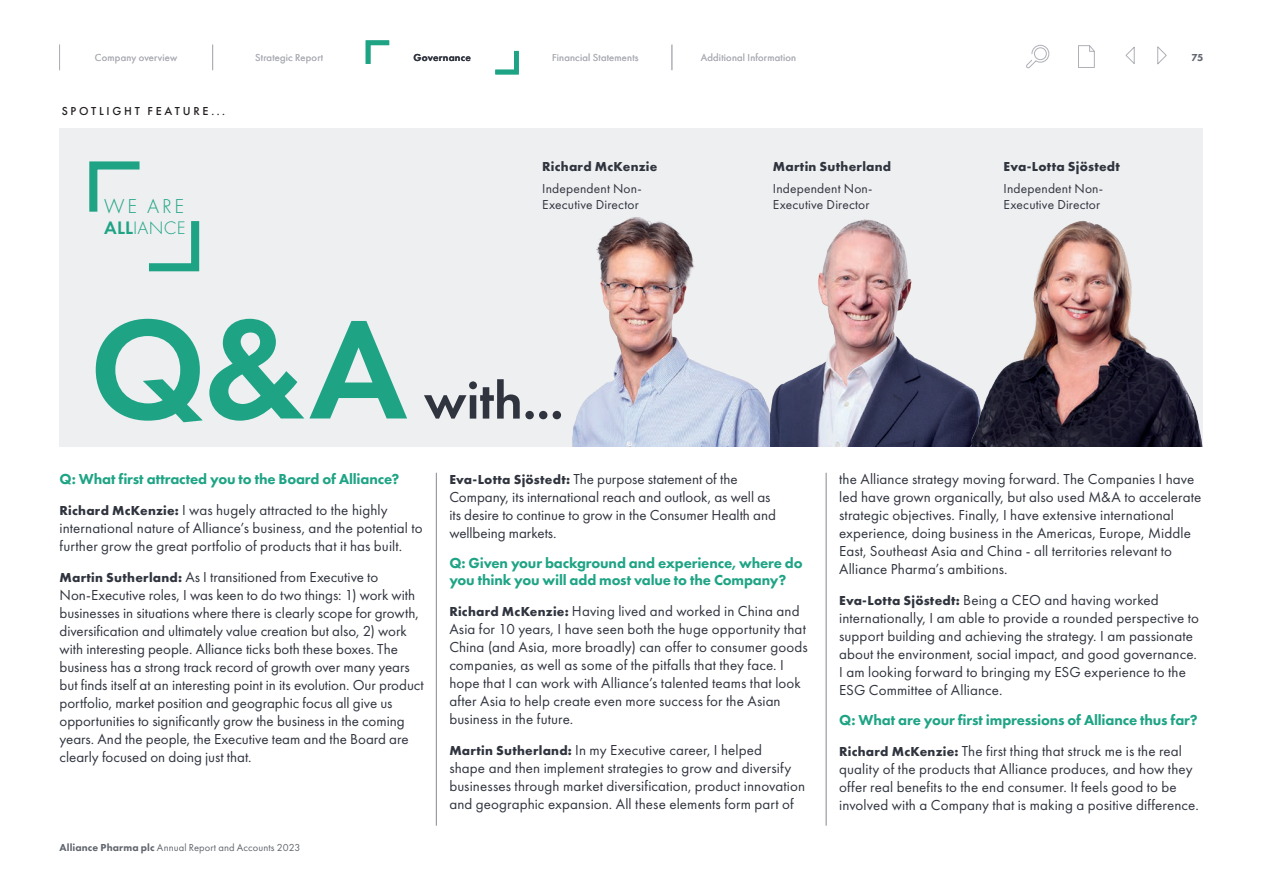
<style>
.page{position:relative;width:1263px;height:893px;background:#fff}
.page>*{position:absolute;margin:0;border:0;box-sizing:border-box;transform-origin:0 0}
.t1{font:600 146.25px "Futura PT";color:#1ea485}
.t2{font:600 54px "Futura PT";color:#30343e}
.t3{font:300 20.85px "Futura PT";color:#1ea485}
.t4{font:300 18.75px "Futura PT";letter-spacing:.01em;color:#1ea485}
.t5{font:15px/18px "Futura PT";letter-spacing:.005em;color:#30343e}
.t6{font:800 15px/30.8px "Futura PT";letter-spacing:-.01em;color:#1ea485}
.t7{font:13.5px/16.5px "Futura PT";letter-spacing:.01em;color:#30343e}
.t8{font:700 13.5px "Futura PT";letter-spacing:.02em;color:#30343e}
.t9{font:500 12px "Futura PT";letter-spacing:.23em;color:#231f20}
.t10{font:10.5px "Futura PT";letter-spacing:.02em;color:#aeb0b6}
.t11{font:10.5px "Futura PT";letter-spacing:.01em;color:#61656d}
.t12{font:600 10.5px "Futura PT";letter-spacing:.02em;color:#30343e}
.t13{font:800 10.5px "Futura PT";color:#61656d}
.s1{font-weight:600}
.s2{font-weight:700;font-size:13.5px;color:#30343e}
.s3{font-weight:400;color:#30343e}
.s4{font-weight:700;font-size:13.5px}
.s5{font-weight:800}
</style>
<div class="page">
<div style="left:60px;top:128px;width:1143px;height:318px;background:#eeeff1"></div>
<img style="left:769px;top:219px;width:176px;height:227px">
<img style="left:945px;top:220px;width:258px;height:226px">
<img style="left:572px;top:217px;width:197px;height:229px">
<hr style="left:436px;top:473px;width:1px;height:353px;background:#858890">
<hr style="left:826px;top:473px;width:1px;height:353px;background:#858890">
<svg style="left:89px;top:161px;width:111px;height:111px"></svg>
<svg style="left:1026px;top:44px;width:24px;height:25px"></svg>
<svg style="left:1125px;top:46px;width:42px;height:19px"></svg>
<svg style="left:1078px;top:45px;width:17px;height:23px"></svg>
<svg style="left:59px;top:45px;width:1px;height:25px"></svg>
<svg style="left:212px;top:45px;width:1px;height:25px"></svg>
<svg style="left:671px;top:45px;width:1px;height:25px"></svg>
<svg style="left:365px;top:40px;width:25px;height:24px"></svg>
<svg style="left:495px;top:50px;width:24px;height:25px"></svg>
<p class="t10" style="left:95px;top:51px;width:84px">Company overview</p>
<p class="t10" style="left:255px;top:51px;width:70px">Strategic Report</p>
<p class="t12" style="left:414px;top:51px;width:59px">Governance</p>
<p class="t10" style="left:552px;top:51px;width:88px">Financial Statements</p>
<p class="t10" style="left:701px;top:51px;width:97px">Additional Information</p>
<p class="t13" style="left:1191px;top:51px;width:13px">75</p>
<p class="t9" style="left:62px;top:104px;width:165px">SPOTLIGHT FEATURE...</p>
<p class="t8" style="left:542px;top:158px;width:117px">Richard McKenzie</p>
<p class="t7" style="left:542px;top:180px;width:101px">Independent Non-<br>Executive Director</p>
<p class="t8" style="left:773px;top:158px;width:120px">Martin Sutherland</p>
<p class="t7" style="left:773px;top:180px;width:101px">Independent Non-</p>
<h3 class="t3" style="left:104px;top:194px;width:81px">WE ARE</h3>
<p class="t7" style="left:773px;top:197px;width:98px">Executive Director</p>
<p class="t4" style="left:104px;top:217px;width:83px"><span class="s1">ALL</span>IANCE</p>
<h1 class="t1" style="left:89px;top:278px;width:320px">Q&amp;A</h1>
<h2 class="t2" style="left:424px;top:367px;width:141px">with...</h2>
<p class="t8" style="left:1003px;top:158px;width:118px">Eva-Lotta Sjöstedt</p>
<p class="t7" style="left:1003px;top:180px;width:101px">Independent Non-<br>Executive Director</p>
<p class="t6" style="left:60px;top:464px;width:341px">Q: What first attracted you to the Board of Alliance?<br><span class="s2">Richard McKenzie:</span> <span class="s3">I was hugely attracted to the highly</span></p>
<p class="t5" style="left:60px;top:519px;width:365px">international nature of Alliance’s business, and the potential to further grow the great portfolio of products that it has built.</p>
<p class="t5" style="left:60px;top:568px;width:366px"><span class="s4">Martin Sutherland:</span> As I transitioned from Executive to Non-Executive roles, I was keen to do two things: 1) work with businesses in situations where there is clearly scope for growth, diversification and ultimately value creation but also, 2) work with interesting people. Alliance ticks both these boxes. The business has a strong track record of growth over many years but finds itself at an interesting point in its evolution. Our product portfolio, market position and geographic focus all give us opportunities to significantly grow the business in the coming years. And the people, the Executive team and the Board are clearly focused on doing just that.</p>
<p class="t11" style="left:60px;top:841px;width:242px"><span class="s5">Alliance Pharma plc</span> Annual Report and Accounts 2023</p>
<p class="t5" style="left:449px;top:470px;width:328px"><span class="s4">Eva-Lotta Sjöstedt:</span> The purpose statement of the Company, its international reach and outlook, as well as its desire to continue to grow in the Consumer Health and wellbeing markets.</p>
<p class="t6" style="left:449px;top:554px;width:355px;line-height:17.2px">Q: Given your background and experience, where do you think you will add most value to the Company?</p>
<p class="t5" style="left:449px;top:602px;width:360px"><span class="s4">Richard McKenzie:</span> Having lived and worked in China and Asia for 10 years, I have seen both the huge opportunity that China (and Asia, more broadly) can offer to consumer goods companies, as well as some of the pitfalls that they face. I hope that I can work with Alliance’s talented teams that look after Asia to help create even more success for the Asian business in the future.</p>
<p class="t5" style="left:449px;top:741px;width:357px"><span class="s4">Martin Sutherland:</span> In my Executive career, I helped<br>shape and then implement strategies to grow and diversify businesses through market diversification, product innovation and geographic expansion. All these elements form part of</p>
<p class="t5" style="left:839px;top:470px;width:364px">the Alliance strategy moving forward. The Companies I have led have grown organically, but also used M&amp;A to accelerate strategic objectives. Finally, I have extensive international experience, doing business in the Americas, Europe, Middle East, Southeast Asia and China - all territories relevant to Alliance Pharma’s ambitions.</p>
<p class="t5" style="left:839px;top:591px;width:361px"><span class="s4">Eva-Lotta Sjöstedt:</span> Being a CEO and having worked internationally, I am able to provide a rounded perspective to support building and achieving the strategy. I am passionate about the environment, social impact, and good governance.<br>I am looking forward to bringing my ESG experience to the ESG Committee of Alliance.</p>
<p class="t6" style="left:839px;top:704px;width:360px">Q: What are your first impressions of Alliance thus far?<br><span class="s2">Richard McKenzie:</span> <span class="s3">The first thing that struck me is the real</span></p>
<p class="t5" style="left:839px;top:760px;width:361px">quality of the products that Alliance produces, and how they offer real benefits to the end consumer. It feels good to be involved with a Company that is making a positive difference.</p>
</div>
